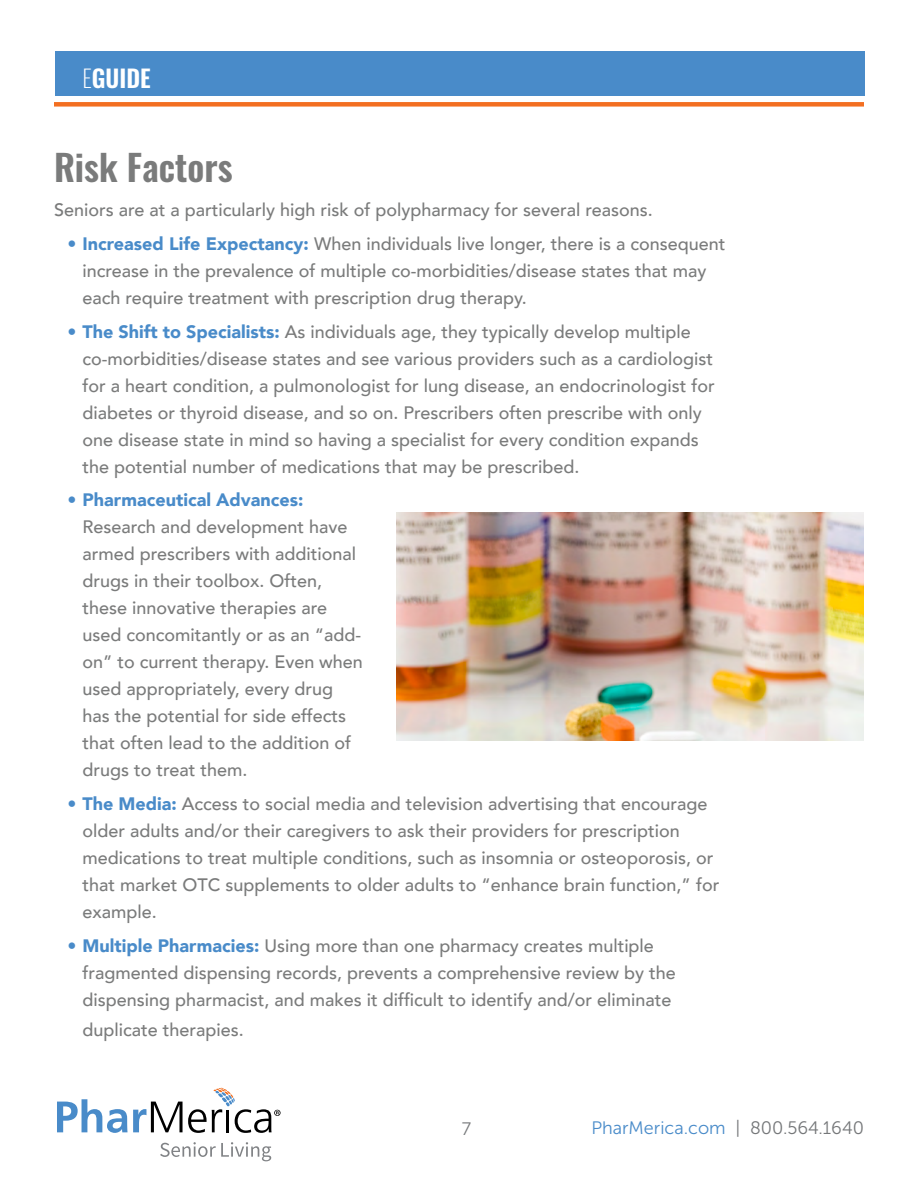
<style>
.page{position:relative;width:918px;height:1188px;background:#fff}
.page>*{position:absolute;margin:0;border:0;box-sizing:border-box;transform-origin:0 0}
.t1{font:600 36px "Oswald";color:#7a7b7b}
.t2{font:600 24px "Oswald";color:#fff}
.t3{font:500 18px/27px "Avenir";color:#7a7b7b}
.t4{font:18px "Museo Sans 300";color:#498bc9}
.t5{font:900 18px "Avenir";color:#498bc9}
.t6{font:18px "Museo Sans 300";color:#757779}
.s1{font-weight:200}
.s2{font-weight:900;color:#498bc9}
.s3{color:#757779}
</style>
<div class="page">
<div style="left:55px;top:52px;width:810px;height:44px;background:#498bc9"></div>
<div style="left:54px;top:102px;width:810px;height:5px;background:#f36f21"></div>
<img style="left:397px;top:513px;width:467px;height:228px">
<svg style="left:160px;top:1142px;width:111px;height:19px"></svg>
<svg style="left:57px;top:1088px;width:224px;height:45px"></svg>
<h2 class="t2" style="left:82px;top:66px;width:70px"><span class="s1">E</span>GUIDE</h2>
<h1 class="t1" style="left:54px;top:149px;width:180px">Risk Factors</h1>
<p class="t3" style="left:54px;top:195px;width:600px">Seniors are at a particularly high risk of polypharmacy for several reasons.</p>
<p class="t3" style="left:82px;top:229px;width:645px;text-indent:-15px"><span class="s2">• Increased Life Expectancy:</span> When individuals live longer, there is a consequent increase in the prevalence of multiple co-morbidities/disease states that may each require treatment with prescription drug therapy.</p>
<p class="t3" style="left:82px;top:317px;width:634px;text-indent:-15px"><span class="s2">• The Shift to Specialists:</span> As individuals age, they typically develop multiple co-morbidities/disease states and see various providers such as a cardiologist for a heart condition, a pulmonologist for lung disease, an endocrinologist for diabetes or thyroid disease, and so on. Prescribers often prescribe with only one disease state in mind so having a specialist for every condition expands the potential number of medications that may be prescribed.</p>
<p class="t5" style="left:68px;top:485px;width:238px">• Pharmaceutical Advances:</p>
<p class="t3" style="left:82px;top:513px;width:282px">Research and development have armed prescribers with additional drugs in their toolbox. Often, these innovative therapies are used concomitantly or as an “add&shy;on” to current therapy. Even when used appropriately, every drug has the potential for side effects that often lead to the addition of drugs to treat them.</p>
<p class="t3" style="left:82px;top:789px;width:638px;text-indent:-15px"><span class="s2">• The Media:</span> Access to social media and television advertising that encourage older adults and/or their caregivers to ask their providers for prescription medications to treat multiple conditions, such as insomnia or osteoporosis, or that market OTC supplements to older adults to “enhance brain function,” for example.</p>
<p class="t3" style="left:82px;top:931px;width:595px;text-indent:-15px"><span class="s2">• Multiple Pharmacies:</span> Using more than one pharmacy creates multiple fragmented dispensing records, prevents a comprehensive review by the dispensing pharmacist, and makes it difficult to identify and/or eliminate</p>
<p class="t3" style="left:82px;top:1015px;width:163px">duplicate therapies.</p>
<p class="t6" style="left:462px;top:1119px;width:11px">7</p>
<p class="t4" style="left:591px;top:1118px;width:274px">PharMerica.com <span class="s3">| 800.564.1640</span></p>
</div>
